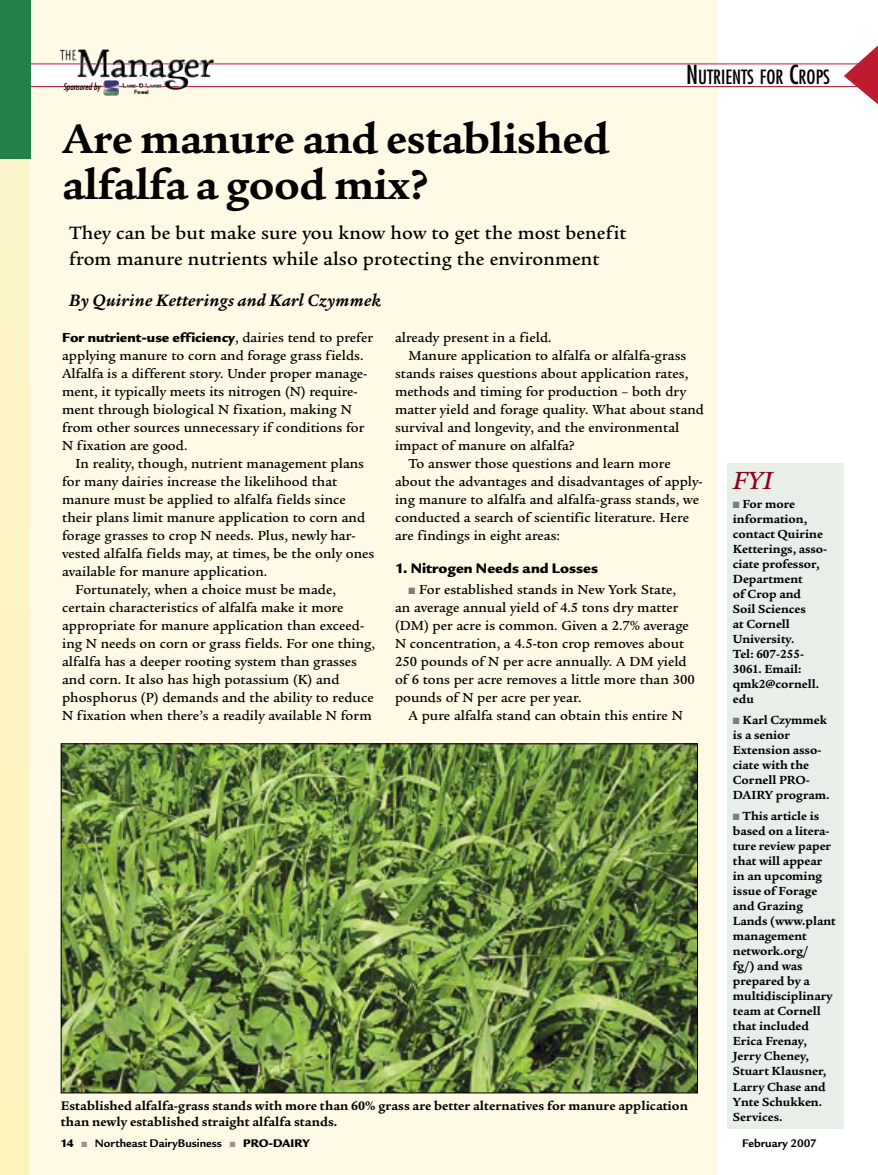
<style>
.page{position:relative;width:878px;height:1175px;background:#fff}
.page>*{position:absolute;margin:0;border:0;box-sizing:border-box;transform-origin:0 0}
.Pro-Dairy-main_headline{font:700 45px/46.5px "Legacy Ser ITC";letter-spacing:-.01em;color:#000}
.FYI_Box-FYI_head{font:italic 500 27px "Legacy Ser ITC";color:#8f001d}
.Feature-Summary_Blurb{font:500 19.5px/25.5px "Legacy Ser ITC";letter-spacing:.005em;color:#000}
.t1{font:condensed 19.2px "Futura";color:#000}
.Byline{font:italic 700 18px "Legacy Ser ITC";letter-spacing:.02em;color:#000}
.Crosshead-primary{font:15px "Legacy San ITC Ultr";letter-spacing:.005em;color:#000}
.Body_Copy-rag_right{font:500 14.25px/18px "Legacy Ser ITC";color:#000}
.Cutline{font:700 13.5px/15.8px "Legacy Ser ITC";letter-spacing:.005em;color:#000}
.FYI_Box-body_copy{font:700 12.75px/15px "Legacy Ser ITC";color:#000}
.t2{font:700 12px "Legacy San ITC";color:#000}
.t3{font:italic condensed 9px "Futura";color:#000}
.s1{font-size:25.5px}
.s2{font-family:"Legacy San ITC Ultr";font-weight:400}
.s3{color:#7c7c7c}
.s4{color:#939393}
</style>
<div class="page">
<div style="left:0;top:0;width:716px;height:1174px;background:#fefae5"></div>
<svg style="left:30px;top:44px;width:848px;height:61px"></svg>
<div style="left:726px;top:463px;width:117px;height:665px;background:#e8efe8"></div>
<img style="left:63px;top:745px;width:633px;height:346px">
<div style="left:0;top:160px;width:29px;height:1014px;background:#fcf3c3"></div>
<div style="left:0;top:0;width:30px;height:159px;background:#22804c"></div>
<img style="left:60px;top:49px;width:139px;height:41px">
<img style="left:103px;top:80px;width:59px;height:16px">
<p class="t3" style="left:63px;top:81px;width:39px">Sponsored by</p>
<p class="Pro-Dairy-main_headline" style="left:62px;top:115px;width:549px">Are manure and established alfalfa a good mix?</p>
<p class="Feature-Summary_Blurb" style="left:69px;top:220px;width:559px">They can be but make sure you know how to get the most benefit from manure nutrients while also protecting the environment</p>
<p class="Byline" style="left:69px;top:290px;width:314px">By Quirine Ketterings and Karl Czymmek</p>
<p class="t1" style="left:686px;top:65px;width:145px"><span class="s1">N</span>UTRIENTS FOR <span class="s1">C</span>ROPS</p>
<p class="Body_Copy-rag_right" style="left:62px;top:329px;width:312px"><span class="s2">For nutrient-use efficiency</span>, dairies tend to prefer applying manure to corn and forage grass fields.<br>Alfalfa is a different story. Under proper manage&shy;ment, it typically meets its nitrogen (N) require&shy;ment through biological N fixation, making N from other sources unnecessary if conditions for N fixation are good.</p>
<p class="Body_Copy-rag_right" style="left:62px;top:455px;width:313px;text-indent:14px">In reality, though, nutrient management plans for many dairies increase the likelihood that manure must be applied to alfalfa fields since their plans limit manure application to corn and forage grasses to crop N needs. Plus, newly har&shy;vested alfalfa fields may, at times, be the only ones available for manure application.</p>
<p class="Body_Copy-rag_right" style="left:62px;top:581px;width:314px;text-indent:14px">Fortunately, when a choice must be made, certain characteristics of alfalfa make it more appropriate for manure application than exceed&shy;ing N needs on corn or grass fields. For one thing, alfalfa has a deeper rooting system than grasses and corn. It also has high potassium (K) and phosphorus (P) demands and the ability to reduce N fixation when there’s a readily available N form</p>
<p class="Body_Copy-rag_right" style="left:395px;top:329px;width:158px">already present in a field.</p>
<p class="Body_Copy-rag_right" style="left:395px;top:347px;width:310px;text-indent:14px">Manure application to alfalfa or alfalfa-grass stands raises questions about application rates, methods and timing for production – both dry matter yield and forage quality. What about stand survival and longevity, and the environmental impact of manure on alfalfa?</p>
<p class="Body_Copy-rag_right" style="left:395px;top:455px;width:309px;text-indent:14px">To answer those questions and learn more about the advantages and disadvantages of apply&shy;ing manure to alfalfa and alfalfa-grass stands, we conducted a search of scientific literature. Here are findings in eight areas:</p>
<p class="Crosshead-primary" style="left:395px;top:559px;width:205px">1. Nitrogen Needs and Losses</p>
<p class="Body_Copy-rag_right" style="left:395px;top:581px;width:301px;text-indent:14px"><span class="s3">■</span> For established stands in New York State, an average annual yield of 4.5 tons dry matter (DM) per acre is common. Given a 2.7% average N concentration, a 4.5-ton crop removes about 250 pounds of N per acre annually. A DM yield of 6 tons per acre removes a little more than 300 pounds of N per acre per year.</p>
<p class="Body_Copy-rag_right" style="left:408px;top:707px;width:276px">A pure alfalfa stand can obtain this entire N</p>
<p class="FYI_Box-FYI_head" style="left:732px;top:465px;width:41px">FYI</p>
<p class="FYI_Box-body_copy" style="left:732px;top:497px;width:96px"><span class="s3">■</span> For more information, contact Quirine<br>Ketterings, asso&shy;ciate professor,<br>Department<br>of Crop and<br>Soil Sciences<br>at Cornell<br>University.<br>Tel: 607-255-<br>3061. Email: qmk2@cornell. edu</p>
<p class="FYI_Box-body_copy" style="left:732px;top:713px;width:98px"><span class="s3">■</span> Karl Czymmek is a senior<br>Extension asso&shy;ciate with the<br>Cornell PRO-<br>DAIRY program.</p>
<p class="FYI_Box-body_copy" style="left:732px;top:809px;width:104px"><span class="s3">■</span> This article is based on a litera&shy;ture review paper that will appear in an upcoming issue of Forage and Grazing<br>Lands (www.plant management network.org/<br>fg/) and was prepared by a multidisciplinary team at Cornell that included<br>Erica Frenay,<br>Jerry Cheney,<br>Stuart Klausner,<br>Larry Chase and<br>Ynte Schukken.<br>Services.</p>
<p class="Cutline" style="left:61px;top:1097px;width:628px">Established alfalfa-grass stands with more than 60% grass are better alternatives for manure application than newly established straight alfalfa stands.</p>
<p class="t2" style="left:60px;top:1136px;width:251px"><span class="s2">14</span> <span class="s4">■</span> Northeast DairyBusiness <span class="s4">■</span> <span class="s2">PRO-DAIRY</span></p>
<p class="t2" style="left:742px;top:1136px;width:76px">February 2007</p>
</div>
